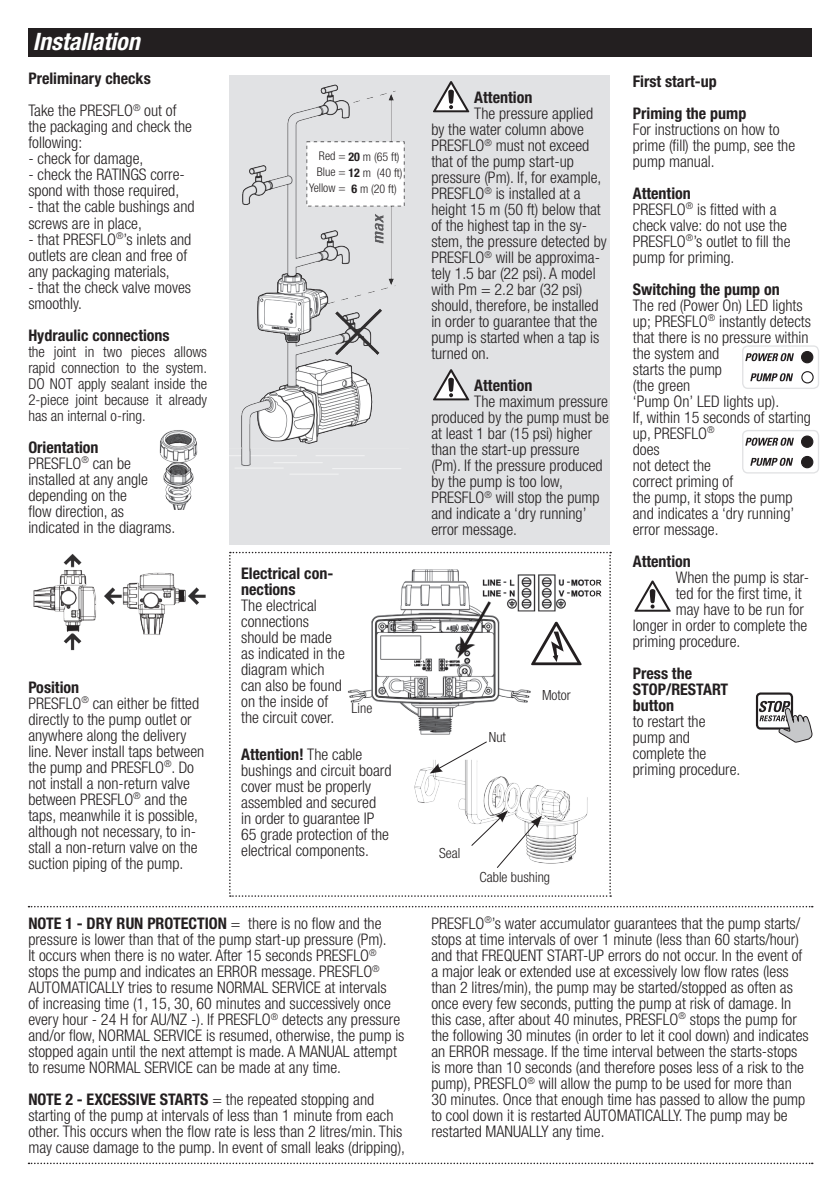
<style>
.page{position:relative;width:840px;height:1191px;background:#fff}
.page>*{position:absolute;margin:0;border:0;box-sizing:border-box;transform-origin:0 0}
.t1{font:italic 700 condensed 24px "Helvetica Neue LT Std";color:#fff}
.t2{font:300 condensed 16px/16px "Helvetica Neue LT Std";color:#231f20}
.t3{font:700 condensed 16px/16px "Helvetica Neue LT Std";color:#231f20}
.t4{font:300 condensed 15px/16px "Helvetica Neue LT Std";color:#231f20;text-align:justify}
.t5{font:300 condensed 14px "Helvetica Neue LT Std";color:#231f20}
.t6{font:300 condensed 12px "Helvetica Neue LT Std";color:#231f20}
.s1{font-weight:700}
</style>
<div class="page">
<div style="left:230px;top:75px;width:379px;height:469px;background:#e1e2e4"></div>
<svg style="left:28px;top:1162px;width:784px;height:2px"></svg>
<svg style="left:28px;top:906px;width:784px;height:1px"></svg>
<img style="left:33px;top:554px;width:63px;height:97px">
<img style="left:104px;top:572px;width:102px;height:63px">
<img style="left:230px;top:84px;width:175px;height:391px">
<svg style="left:229px;top:552px;width:381px;height:344px"></svg>
<svg style="left:634px;top:580px;width:36px;height:31px"></svg>
<div style="left:28px;top:28px;width:783px;height:29px;background:#231f20"></div>
<svg style="left:433px;top:81px;width:36px;height:31px"></svg>
<svg style="left:433px;top:369px;width:36px;height:31px"></svg>
<img style="left:159px;top:430px;width:39px;height:79px">
<div style="left:755px;top:692px;width:37px;height:37px;border:2px solid #231f20;border-radius:4px"></div>
<svg style="left:758px;top:701px;width:54px;height:42px"></svg>
<div style="left:741px;top:345px;width:77px;height:44px;border:1px solid #e1e2e4;border-radius:5px"></div>
<svg style="left:745px;top:353px;width:48px;height:8px"></svg>
<svg style="left:750px;top:373px;width:42px;height:8px"></svg>
<div style="left:801px;top:351px;width:11px;height:12px;background:#231f20;border-radius:50%"></div>
<div style="left:800px;top:351px;width:12px;height:12px;border:1px solid #231f20;border-radius:50%"></div>
<svg style="left:801px;top:372px;width:11px;height:11px"></svg>
<div style="left:800px;top:371px;width:13px;height:12px;border:1px solid #231f20;border-radius:50%"></div>
<div style="left:741px;top:430px;width:77px;height:43px;border:1px solid #e1e2e4;border-radius:5px"></div>
<svg style="left:745px;top:438px;width:48px;height:8px"></svg>
<svg style="left:750px;top:458px;width:42px;height:8px"></svg>
<div style="left:801px;top:436px;width:11px;height:11px;background:#231f20;border-radius:50%"></div>
<div style="left:800px;top:435px;width:12px;height:13px;border:1px solid #231f20;border-radius:50%"></div>
<div style="left:801px;top:456px;width:11px;height:12px;background:#231f20;border-radius:50%"></div>
<div style="left:800px;top:456px;width:12px;height:12px;border:1px solid #231f20;border-radius:50%"></div>
<h1 class="t1" style="left:33px;top:26px;width:108px">Installation</h1>
<p class="t2" style="left:28px;top:63px;width:150px;line-height:32px"><span class="s1">Preliminary checks<br></span>Take the PRESFLO<sup>®</sup> out of</p>
<p class="t2" style="left:28px;top:119px;width:165px">the packaging and check the following:</p>
<p class="t2" style="left:28px;top:151px;width:116px">- check for damage,</p>
<p class="t2" style="left:28px;top:167px;width:158px">- check the RATINGS corre&shy;spond with those required,</p>
<p class="t2" style="left:28px;top:199px;width:168px">- that the cable bushings and screws are in place,</p>
<p class="t2" style="left:28px;top:231px;width:164px">- that PRESFLO<sup>®</sup>’s inlets and outlets are clean and free of any packaging materials,</p>
<p class="t2" style="left:28px;top:279px;width:164px">- that the check valve moves smoothly.</p>
<p class="t3" style="left:28px;top:327px;width:143px">Hydraulic connections</p>
<p class="t4" style="left:28px;top:343px;width:180px">the joint in two pieces allows rapid connection to the system.<br>DO NOT apply sealant inside the 2-piece joint because it already has an internal o-ring.</p>
<p class="t2" style="left:28px;top:439px;width:148px"><span class="s1">Orientation<br></span>PRESFLO<sup>®</sup> can be installed at any angle depending on the<br>flow direction, as indicated in the diagrams.</p>
<p class="t2" style="left:28px;top:679px;width:177px"><span class="s1">Position<br></span>PRESFLO<sup>®</sup> can either be fitted directly to the pump outlet or anywhere along the delivery line. Never install taps between the pump and PRESFLO<sup>®</sup>. Do not install a non-return valve between PRESFLO<sup>®</sup> and the taps, meanwhile it is possible, although not necessary, to in&shy;stall a non-return valve on the suction piping of the pump.</p>
<p class="t6" style="left:319px;top:150px;width:82px">Red = <span class="s1">20</span> m (65 ft)</p>
<p class="t6" style="left:316px;top:166px;width:87px">Blue = <span class="s1">12</span> m (40 ft)</p>
<p class="t6" style="left:309px;top:181px;width:38px">Yellow =</p>
<p class="t6" style="left:351px;top:182px;width:47px"><span class="s1">6</span> m (20 ft)</p>
<p class="t3" style="left:241px;top:565px;width:94px">Electrical con&shy;nections</p>
<p class="t2" style="left:241px;top:597px;width:105px">The electrical connections should be made as indicated in the diagram which can also be found on the inside of the circuit cover.</p>
<p class="t5" style="left:351px;top:700px;width:22px">Line</p>
<p class="t2" style="left:241px;top:746px;width:152px"><span class="s1">Attention!</span> The cable bushings and circuit board cover must be properly assembled and secured<br>in order to guarantee IP<br>65 grade protection of the electrical components.</p>
<p class="t2" style="left:28px;top:915px;width:377px"><span class="s1">NOTE 1 - DRY RUN PROTECTION</span> = there is no flow and the pressure is lower than that of the pump start-up pressure (Pm).<br>It occurs when there is no water. After 15 seconds PRESFLO<sup>® </sup>stops the pump and indicates an ERROR message. PRESFLO<sup>® </sup>AUTOMATICALLY tries to resume NORMAL SERVICE at intervals<br>of increasing time (1, 15, 30, 60 minutes and successively once every hour - 24 H for AU/NZ -). If PRESFLO<sup>®</sup> detects any pressure and/or flow, NORMAL SERVICE is resumed, otherwise, the pump is stopped again until the next attempt is made. A MANUAL attempt to resume NORMAL SERVICE can be made at any time.</p>
<p class="t2" style="left:28px;top:1091px;width:378px"><span class="s1">NOTE 2 - EXCESSIVE STARTS</span> = the repeated stopping and starting of the pump at intervals of less than 1 minute from each other. This occurs when the flow rate is less than 2 litres/min. This may cause damage to the pump. In event of small leaks (dripping),</p>
<p class="t3" style="left:474px;top:89px;width:60px">Attention</p>
<p class="t2" style="left:431px;top:105px;width:177px;text-indent:43px">The pressure applied by the water column above<br>PRESFLO<sup>®</sup> must not exceed that of the pump start-up pressure (Pm). If, for example,<br>PRESFLO<sup>®</sup> is installed at a height 15 m (50 ft) below that of the highest tap in the sy&shy;stem, the pressure detected by<br>PRESFLO<sup>®</sup> will be approxima&shy;tely 1.5 bar (22 psi). A model with Pm = 2.2 bar (32 psi) should, therefore, be installed in order to guarantee that the pump is started when a tap is turned on.</p>
<p class="t3" style="left:474px;top:377px;width:60px">Attention</p>
<p class="t2" style="left:431px;top:393px;width:179px;text-indent:43px">The maximum pressure produced by the pump must be at least 1 bar (15 psi) higher than the start-up pressure (Pm). If the pressure produced by the pump is too low,<br>PRESFLO<sup>®</sup> will stop the pump and indicate a ‘dry running’ error message.</p>
<p class="t5" style="left:488px;top:728px;width:19px">Nut</p>
<p class="t5" style="left:541px;top:687px;width:30px">Motor</p>
<p class="t3" style="left:632px;top:65px;width:115px;line-height:32px">First start-up<br>Priming the pump</p>
<p class="t2" style="left:632px;top:121px;width:164px">For instructions on how to prime (fill) the pump, see the pump manual.</p>
<p class="t2" style="left:632px;top:185px;width:159px"><span class="s1">Attention<br></span>PRESFLO<sup>®</sup> is fitted with a check valve: do not use the<br>PRESFLO<sup>®</sup>’s outlet to fill the pump for priming.</p>
<p class="t3" style="left:632px;top:281px;width:148px">Switching the pump on</p>
<p class="t2" style="left:632px;top:297px;width:179px">The red (Power On) LED lights up; PRESFLO<sup>®</sup> instantly detects that there is no pressure within the system and<br>starts the pump<br>(the green<br>‘Pump On’ LED lights up).<br>If, within 15 seconds of starting up, PRESFLO<sup>®<br></sup>does<br>not detect the<br>correct priming of<br>the pump, it stops the pump and indicates a ‘dry running’ error message.</p>
<p class="t3" style="left:632px;top:553px;width:60px">Attention</p>
<p class="t2" style="left:675px;top:569px;width:135px">When the pump is star-</p>
<p class="t2" style="left:675px;top:585px;width:127px">ted for the first time, it</p>
<p class="t2" style="left:675px;top:601px;width:129px">may have to be run for</p>
<p class="t2" style="left:632px;top:617px;width:176px">longer in order to complete the</p>
<p class="t2" style="left:632px;top:633px;width:109px">priming procedure.</p>
<p class="t3" style="left:632px;top:665px;width:97px">Press the<br>STOP/RESTART button</p>
<p class="t2" style="left:632px;top:713px;width:109px">to restart the pump and complete the priming procedure.</p>
<p class="t5" style="left:439px;top:845px;width:23px">Seal</p>
<p class="t5" style="left:479px;top:869px;width:72px">Cable bushing</p>
<p class="t2" style="left:431px;top:915px;width:379px">PRESFLO<sup>®</sup>’s water accumulator guarantees that the pump starts/ stops at time intervals of over 1 minute (less than 60 starts/hour) and that FREQUENT START-UP errors do not occur. In the event of a major leak or extended use at excessively low flow rates (less than 2 litres/min), the pump may be started/stopped as often as once every few seconds, putting the pump at risk of damage. In this case, after about 40 minutes, PRESFLO<sup>®</sup> stops the pump for the following 30 minutes (in order to let it cool down) and indicates an ERROR message. If the time interval between the starts-stops is more than 10 seconds (and therefore poses less of a risk to the pump), PRESFLO<sup>®</sup> will allow the pump to be used for more than 30 minutes. Once that enough time has passed to allow the pump to cool down it is restarted AUTOMATICALLY. The pump may be restarted MANUALLY any time.</p>
</div>
